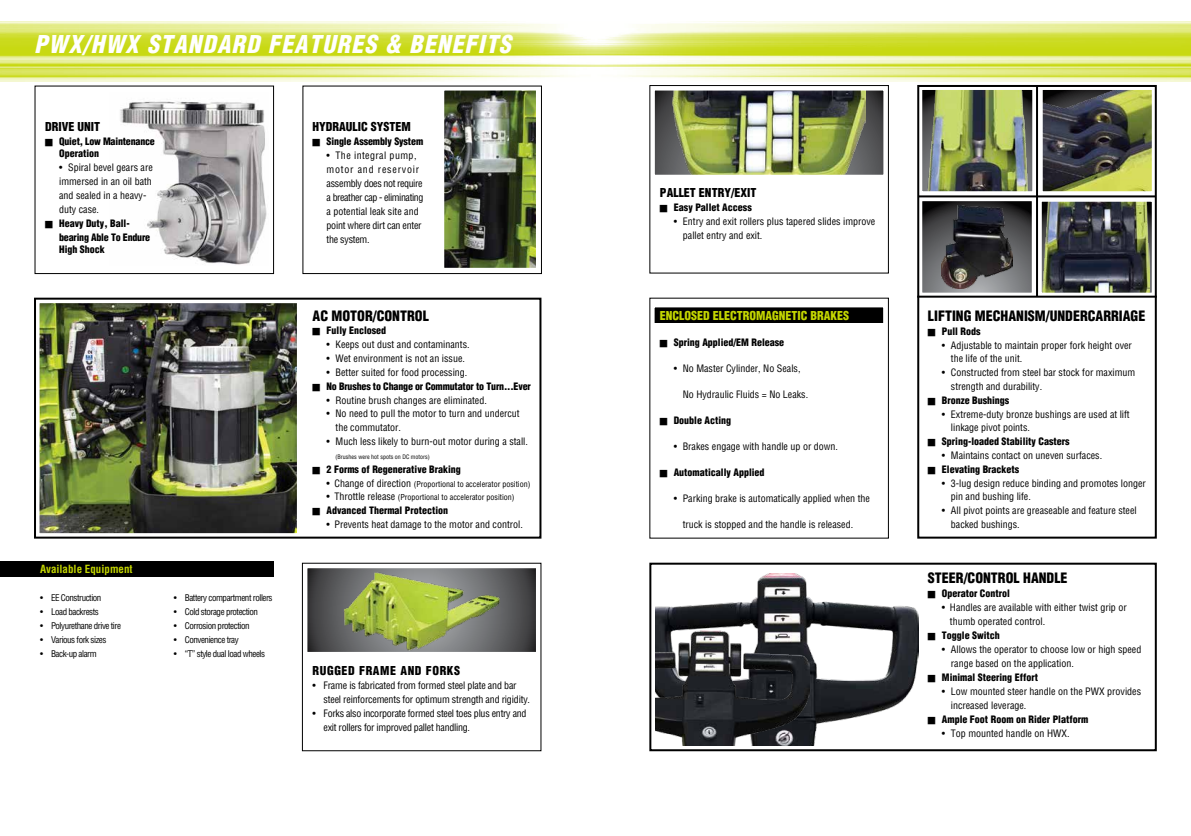
<style>
.page{position:relative;width:1191px;height:836px;background:#fff}
.page>*{position:absolute;margin:0;border:0;box-sizing:border-box;transform-origin:0 0}
.t1{font:italic 900 condensed 24px "Helvetica";letter-spacing:.05em;color:#fff}
.t2{font:900 condensed 14px "Helvetica";color:#000}
.t3{font:900 condensed 12px "Helvetica";color:#000}
.t4{font:900 condensed 12px "Helvetica";color:#c4d600}
.t5{font:900 condensed 12px "Helvetica";letter-spacing:.05em;color:#000}
.t6{font:700 condensed 11px "Helvetica";color:#c4d600}
.t7{font:condensed 10px/14px "Helvetica";color:#000}
.t8{font:900 condensed 10px "Helvetica";color:#000}
.t9{font:condensed 10px/14px "Helvetica";letter-spacing:-.025em;color:#000}
.t10{font:900 condensed 10px/12px "Helvetica";letter-spacing:-.02em;color:#000}
.t11{font:condensed 9px "Helvetica";letter-spacing:-.05em;color:#000}
.t12{font:condensed 8px "Helvetica";color:#000}
.t13{font:condensed 6px "Helvetica";color:#000}
.s1{font-size:10px}
</style>
<div class="page">
<img style="left:445px;top:92px;width:90px;height:175px">
<div style="left:434px;top:81px;width:112px;height:197px;border:10px solid #fff"></div>
<img style="left:120px;top:101px;width:147px;height:164px">
<div style="left:30px;top:81px;width:249px;height:197px;border:10px solid #fff"></div>
<svg style="left:308px;top:569px;width:227px;height:82px;background:#414143"></svg>
<img style="left:329px;top:569px;width:185px;height:82px">
<div style="left:297px;top:558px;width:249px;height:104px;border:10px solid #fff"></div>
<img style="left:0;top:22px;width:1191px;height:59px">
<div style="left:0;top:562px;width:274px;height:15px;background:#000"></div>
<img style="left:41px;top:304px;width:255px;height:228px">
<div style="left:30px;top:293px;width:277px;height:250px;border:10px solid #fff"></div>
<div style="left:34px;top:298px;width:507px;height:241px;border:2px solid #000"></div>
<div style="left:302px;top:86px;width:240px;height:188px;border:1px solid #000"></div>
<div style="left:35px;top:86px;width:239px;height:188px;border:1px solid #000"></div>
<div style="left:650px;top:302px;width:238px;height:26px;background:#000"></div>
<div style="left:645px;top:297px;width:248px;height:36px;border:10px solid #fff"></div>
<img style="left:923px;top:91px;width:107px;height:99px">
<div style="left:917px;top:85px;width:120px;height:111px;border:5px solid #fff"></div>
<img style="left:1044px;top:91px;width:107px;height:99px">
<div style="left:1038px;top:85px;width:119px;height:111px;border:5px solid #fff"></div>
<img style="left:1043px;top:203px;width:107px;height:89px">
<div style="left:1037px;top:197px;width:120px;height:101px;border:5px solid #fff"></div>
<svg style="left:923px;top:202px;width:108px;height:90px;background:#545557"></svg>
<img style="left:941px;top:205px;width:72px;height:84px">
<div style="left:917px;top:196px;width:120px;height:102px;border:5px solid #fff"></div>
<img style="left:655px;top:574px;width:263px;height:171px">
<img style="left:655px;top:630px;width:154px;height:115px">
<svg style="left:656px;top:92px;width:226px;height:82px;background:#4a4a4c"></svg>
<img style="left:672px;top:92px;width:194px;height:82px">
<div style="left:645px;top:81px;width:248px;height:104px;border:10px solid #fff"></div>
<div style="left:917px;top:85px;width:240px;height:454px;border:2px solid #000"></div>
<div style="left:649px;top:85px;width:240px;height:189px;border:1px solid #000"></div>
<div style="left:649px;top:563px;width:508px;height:188px;border:2px solid #000"></div>
<hr style="left:1036px;top:86px;width:2px;height:211px;background:#000">
<hr style="left:918px;top:195px;width:238px;height:2px;background:#000">
<hr style="left:917px;top:296px;width:240px;height:2px;background:#000">
<h1 class="t1" style="left:34px;top:30px;width:478px">PWX/HWX STANDARD FEATURES &amp; BENEFITS</h1>
<p class="t3" style="left:45px;top:120px;width:57px">DRIVE UNIT</p>
<p class="t10" style="left:59px;top:136px;width:97px;text-indent:-14px">■ Quiet, Low Maintenance<br>Operation</p>
<p class="t7" style="left:59px;top:161px;width:95px">• Spiral bevel gears are immersed in an oil bath and sealed in a heavy&shy;duty case.</p>
<p class="t10" style="left:59px;top:217px;width:93px;line-height:14px;text-indent:-14px">■ Heavy Duty, Ball&shy;bearing Able To Endure</p>
<p class="t8" style="left:59px;top:244px;width:47px">High Shock</p>
<p class="t6" style="left:40px;top:562px;width:94px">Available Equipment</p>
<p class="t11" style="left:40px;top:592px;width:63px">• EE Construction</p>
<p class="t11" style="left:40px;top:606px;width:60px">• Load backrests</p>
<p class="t11" style="left:40px;top:620px;width:83px">• Polyurethane drive tire</p>
<p class="t11" style="left:40px;top:634px;width:68px">• Various fork sizes</p>
<p class="t11" style="left:40px;top:648px;width:58px">• Back-up alarm</p>
<p class="t11" style="left:174px;top:592px;width:100px">• Battery compartment rollers</p>
<p class="t11" style="left:174px;top:606px;width:86px">• Cold storage protection</p>
<p class="t11" style="left:174px;top:620px;width:77px">• Corrosion protection</p>
<p class="t11" style="left:174px;top:634px;width:66px">• Convenience tray</p>
<p class="t11" style="left:174px;top:648px;width:93px">• “T” style dual load wheels</p>
<p class="t3" style="left:313px;top:120px;width:100px">HYDRAULIC SYSTEM</p>
<p class="t8" style="left:313px;top:136px;width:112px">■ Single Assembly System</p>
<p class="t9" style="left:327px;top:149px;width:98px">• The integral pump, motor and reservoir assembly does not require a breather cap - eliminating a potential leak site and point where dirt can enter the system.</p>
<h2 class="t2" style="left:313px;top:307px;width:118px">AC MOTOR/CONTROL</h2>
<p class="t8" style="left:313px;top:325px;width:75px">■ Fully Enclosed</p>
<p class="t7" style="left:327px;top:337px;width:145px">• Keeps out dust and contaminants.</p>
<p class="t7" style="left:327px;top:351px;width:140px">• Wet environment is not an issue.</p>
<p class="t7" style="left:327px;top:365px;width:142px">• Better suited for food processing.</p>
<p class="t8" style="left:313px;top:380px;width:220px">■ No Brushes to Change or Commutator to Turn...Ever</p>
<p class="t7" style="left:327px;top:393px;width:162px">• Routine brush changes are eliminated.</p>
<p class="t7" style="left:336px;top:407px;width:186px;text-indent:-9px">• No need to pull the motor to turn and undercut the commutator.</p>
<p class="t7" style="left:327px;top:434px;width:203px">• Much less likely to burn-out motor during a stall.</p>
<p class="t13" style="left:336px;top:453px;width:96px">(Brushes were hot spots on DC motors)</p>
<p class="t8" style="left:313px;top:463px;width:150px">■ 2 Forms of Regenerative Braking</p>
<p class="t12" style="left:327px;top:479px;width:205px"><span class="s1">• Change of direction</span> (Proportional to accelerator position)</p>
<p class="t12" style="left:327px;top:492px;width:189px"><span class="s1">• Throttle release</span> (Proportional to accelerator position)</p>
<p class="t8" style="left:313px;top:504px;width:137px">■ Advanced Thermal Protection</p>
<p class="t7" style="left:327px;top:517px;width:198px">• Prevents heat damage to the motor and control.</p>
<p class="t5" style="left:313px;top:663px;width:149px">RUGGED FRAME AND FORKS</p>
<p class="t7" style="left:324px;top:678px;width:208px;text-indent:-11px">• Frame is fabricated from formed steel plate and bar steel reinforcements for optimum strength and rigidity.</p>
<p class="t9" style="left:324px;top:706px;width:205px;text-indent:-11px">• Forks also incorporate formed steel toes plus entry and exit rollers for improved pallet handling.</p>
<p class="t3" style="left:660px;top:186px;width:98px">PALLET ENTRY/EXIT</p>
<p class="t8" style="left:660px;top:202px;width:93px">■ Easy Pallet Access</p>
<p class="t7" style="left:683px;top:215px;width:194px;text-indent:-9px">• Entry and exit rollers plus tapered slides improve pallet entry and exit.</p>
<p class="t4" style="left:660px;top:308px;width:191px">ENCLOSED ELECTROMAGNETIC BRAKES</p>
<p class="t8" style="left:660px;top:336px;width:126px">■ Spring Applied/EM Release</p>
<p class="t7" style="left:674px;top:361px;width:128px">• No Master Cylinder, No Seals,</p>
<p class="t7" style="left:683px;top:387px;width:127px">No Hydraulic Fluids = No Leaks.</p>
<p class="t8" style="left:660px;top:414px;width:73px">■ Double Acting</p>
<p class="t7" style="left:674px;top:439px;width:166px">• Brakes engage with handle up or down.</p>
<p class="t8" style="left:660px;top:466px;width:106px">■ Automatically Applied</p>
<p class="t7" style="left:674px;top:491px;width:198px">• Parking brake is automatically applied when the</p>
<p class="t7" style="left:683px;top:517px;width:172px">truck is stopped and the handle is released.</p>
<h2 class="t2" style="left:928px;top:307px;width:219px">LIFTING MECHANISM/UNDERCARRIAGE</h2>
<p class="t8" style="left:928px;top:325px;width:54px">■ Pull Rods</p>
<p class="t7" style="left:951px;top:338px;width:183px;text-indent:-9px">• Adjustable to maintain proper fork height over the life of the unit.</p>
<p class="t7" style="left:951px;top:365px;width:186px;text-indent:-9px">• Constructed from steel bar stock for maximum strength and durability.</p>
<p class="t8" style="left:928px;top:394px;width:83px">■ Bronze Bushings</p>
<p class="t7" style="left:951px;top:407px;width:180px;text-indent:-9px">• Extreme-duty bronze bushings are used at lift linkage pivot points.</p>
<p class="t8" style="left:928px;top:435px;width:143px">■ Spring-loaded Stability Casters</p>
<p class="t7" style="left:942px;top:448px;width:162px">• Maintains contact on uneven surfaces.</p>
<p class="t8" style="left:928px;top:463px;width:93px">■ Elevating Brackets</p>
<p class="t7" style="left:951px;top:476px;width:196px;text-indent:-9px">• 3-lug design reduce binding and promotes longer pin and bushing life.</p>
<p class="t7" style="left:951px;top:503px;width:187px;text-indent:-9px">• All pivot points are greaseable and feature steel backed bushings.</p>
<h2 class="t2" style="left:928px;top:569px;width:141px">STEER/CONTROL HANDLE</h2>
<p class="t8" style="left:928px;top:587px;width:84px">■ Operator Control</p>
<p class="t7" style="left:950px;top:600px;width:178px;text-indent:-8px">• Handles are available with either twist grip or thumb operated control.</p>
<p class="t8" style="left:928px;top:629px;width:74px">■ Toggle Switch</p>
<p class="t7" style="left:951px;top:642px;width:192px;text-indent:-9px">• Allows the operator to choose low or high speed range based on the application.</p>
<p class="t8" style="left:928px;top:671px;width:112px">■ Minimal Steering Effort</p>
<p class="t7" style="left:951px;top:684px;width:192px;text-indent:-9px">• Low mounted steer handle on the PWX provides increased leverage.</p>
<p class="t8" style="left:928px;top:713px;width:162px">■ Ample Foot Room on Rider Platform</p>
<p class="t7" style="left:942px;top:726px;width:129px">• Top mounted handle on HWX.</p>
</div>
